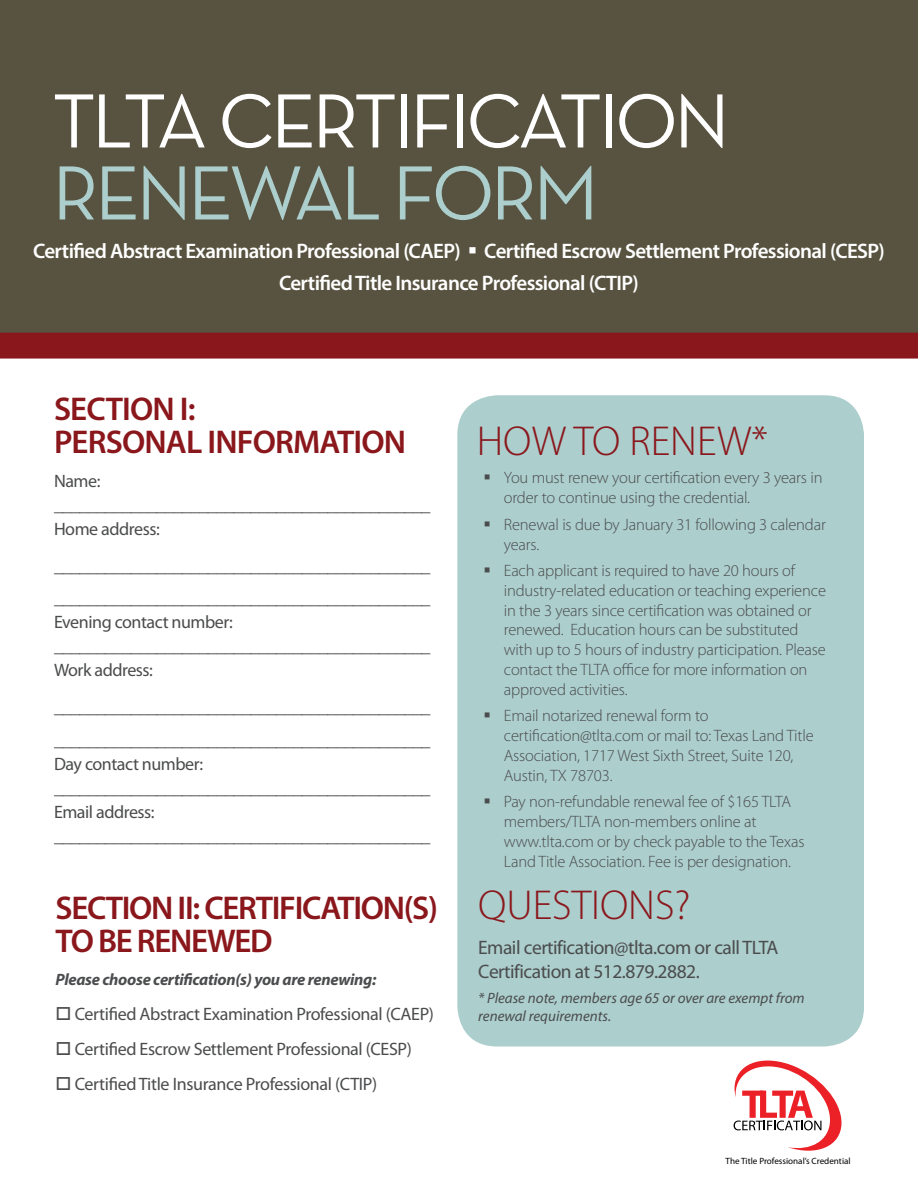
<style>
.page{position:relative;width:918px;height:1188px;background:#fff}
.page>*{position:absolute;margin:0;border:0;box-sizing:border-box;transform-origin:0 0}
.t1{font:78px "Neutra Text";letter-spacing:-.05em;color:#fff}
.t2{font:78px "Neutra Text";letter-spacing:-.05em;color:#accecd}
.t3{font:300 42px "Myriad Pro";color:#8a171b}
.t4{font:600 33px/33px "Myriad Pro";letter-spacing:-.035em;color:#8a171b}
.t5{font:600 21px "Myriad Pro";letter-spacing:-.03em;color:#fff}
.t6{font:19.5px/23.4px "Myriad Pro";letter-spacing:-.025em;color:#4b4c4d}
.t7{font:18px/24px "Myriad Pro";letter-spacing:-.02em;color:#4b4c4d}
.t8{font:300 16.5px/19.8px "Myriad Pro";letter-spacing:-.01em;color:#4b4c4d}
.t9{font:italic 700 16.5px "Myriad Pro";letter-spacing:-.02em;color:#4b4c4d}
.t10{font:italic 15px/18px "Myriad Pro";color:#4b4c4d}
.t11{font:9.15px "Myriad Pro";color:#000}
</style>
<div class="page">
<svg style="left:734px;top:1060px;width:108px;height:91px"></svg>
<div style="left:457px;top:395px;width:407px;height:652px;background:#accecd;border-radius:40px"></div>
<div style="left:0;top:0;width:918px;height:343px;background:#585340"></div>
<div style="left:0;top:333px;width:918px;height:26px;background:#8a171b"></div>
<p class="t1" style="left:52px;top:74px;width:679px">TLTA CERTIFICATION</p>
<p class="t2" style="left:52px;top:146px;width:548px">RENEWAL FORM</p>
<p class="t5" style="left:33px;top:238px;width:853px">Certified Abstract Examination Professional (CAEP) ▪ Certified Escrow Settlement Professional (CESP)</p>
<p class="t5" style="left:279px;top:270px;width:361px">Certified Title Insurance Professional (CTIP)</p>
<p class="t4" style="left:54px;top:392px;width:354px">SECTION I:<br>PERSONAL INFORMATION</p>
<p class="t7" style="left:54px;top:469px;width:378px">Name: ____________________________________________<br>Home address:</p>
<p class="t7" style="left:54px;top:551px;width:378px;line-height:31.5px">____________________________________________ ____________________________________________</p>
<p class="t7" style="left:54px;top:610px;width:378px">Evening contact number: ____________________________________________<br>Work address:</p>
<p class="t7" style="left:54px;top:691px;width:378px;line-height:33px">____________________________________________ ____________________________________________</p>
<p class="t7" style="left:54px;top:753px;width:378px">Day contact number: ____________________________________________ Email address: ____________________________________________</p>
<p class="t4" style="left:56px;top:890px;width:384px">SECTION II: CERTIFICATION(S)<br>TO BE RENEWED</p>
<p class="t9" style="left:56px;top:969px;width:322px">Please choose certification(s) you are renewing:</p>
<p class="t7" style="left:56px;top:1002px;width:380px">□ Certified Abstract Examination Professional (CAEP)</p>
<p class="t7" style="left:56px;top:1037px;width:358px">□ Certified Escrow Settlement Professional (CESP)</p>
<p class="t7" style="left:56px;top:1073px;width:323px">□ Certified Title Insurance Professional (CTIP)</p>
<p class="t3" style="left:477px;top:418px;width:293px">HOW TO RENEW*</p>
<p class="t8" style="left:504px;top:468px;width:320px">You must renew your certification every 3 years in order to continue using the credential.</p>
<p class="t8" style="left:504px;top:515px;width:324px">Renewal is due by January 31 following 3 calendar years.</p>
<p class="t8" style="left:504px;top:561px;width:324px">Each applicant is required to have 20 hours of industry-related education or teaching experience in the 3 years since certification was obtained or renewed. Education hours can be substituted with up to 5 hours of industry participation. Please contact the TLTA office for more information on approved activities.</p>
<p class="t8" style="left:504px;top:706px;width:311px">Email notarized renewal form to certification@tlta.com or mail to: Texas Land Title Association, 1717 West Sixth Street, Suite 120, Austin, TX 78703.</p>
<p class="t8" style="left:504px;top:792px;width:302px">Pay non-refundable renewal fee of $165 TLTA members/TLTA non-members online at www.tlta.com or by check payable to the Texas Land Title Association. Fee is per designation.</p>
<p class="t3" style="left:478px;top:882px;width:214px">QUESTIONS?</p>
<p class="t6" style="left:478px;top:937px;width:302px">Email certification@tlta.com or callTLTA<br>Certification at 512.879.2882.</p>
<p class="t10" style="left:478px;top:988px;width:328px">* Please note, members age 65 or over are exempt from renewal requirements.</p>
<p class="t11" style="left:726px;top:1156px;width:127px">The Title Professional’s Credential</p>
</div>
